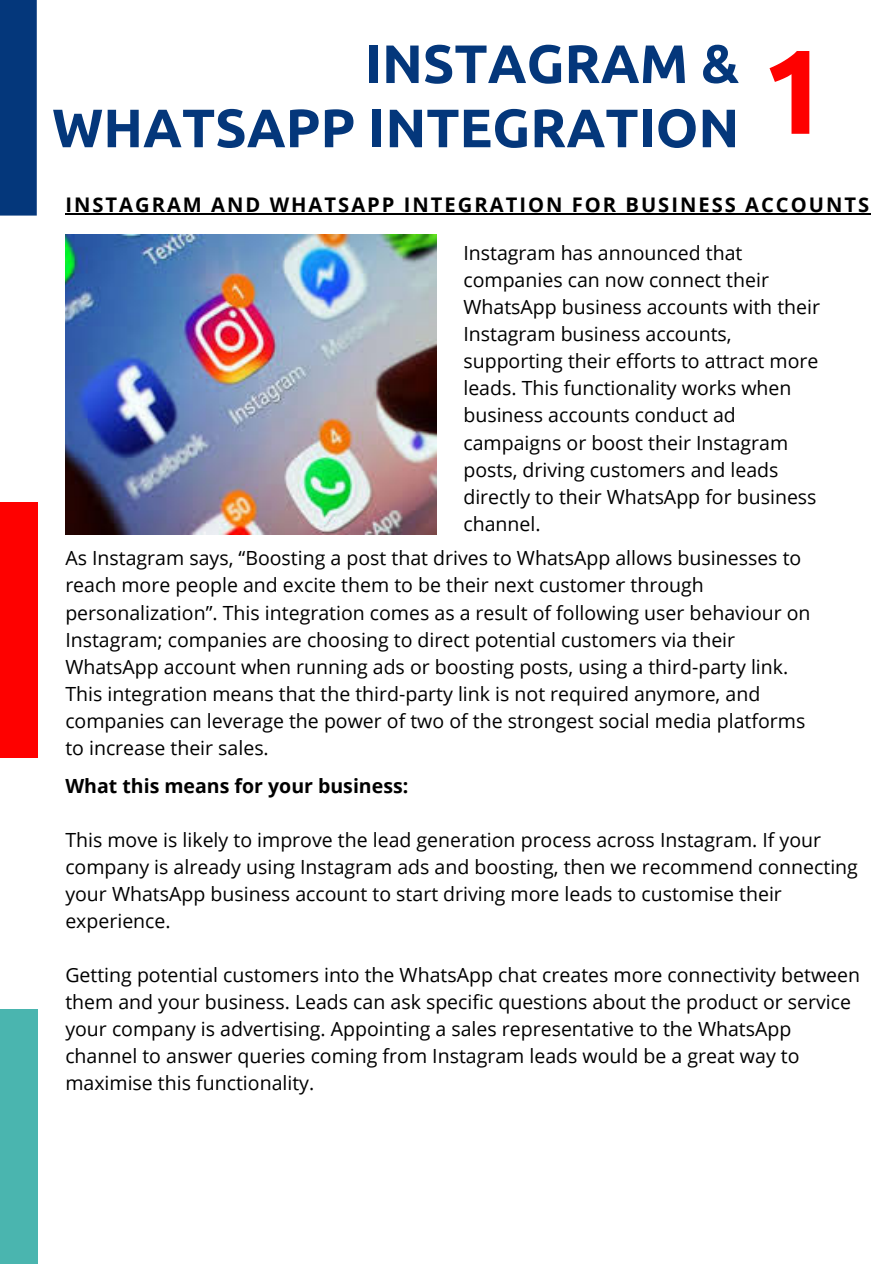
<style>
.page{position:relative;width:894px;height:1264px;background:#fff}
.page>*{position:absolute;margin:0;border:0;box-sizing:border-box;transform-origin:0 0}
.t1{font:700 119.4px "Ubuntu";color:#fe0100}
.t2{font:700 54px/64.2px "Ubuntu";color:#04377b;text-align:right}
.t3{font:700 20.1px "Open Sans";letter-spacing:.1em;color:#000}
.t4{font:19.5px/27px "Open Sans";color:#000}
.t5{font:700 19.5px "Open Sans";color:#000}
</style>
<div class="page">
<div style="left:0;top:0;width:37px;height:215px;background:#04377b"></div>
<div style="left:0;top:502px;width:37px;height:256px;background:#fe0100"></div>
<div style="left:0;top:1008px;width:37px;height:255px;background:#4ab5af"></div>
<img style="left:65px;top:235px;width:371px;height:299px">
<hr style="left:65px;top:213px;width:806px;height:1px;background:#000">
<p class="t2" style="left:52px;top:31px;width:688px">INSTAGRAM &amp;<br>WHATSAPP INTEGRATION</p>
<p class="t1" style="left:761px;top:22px;width:69px">1</p>
<p class="t3" style="left:65px;top:191px;width:805px">INSTAGRAM AND WHATSAPP INTEGRATION FOR BUSINESS ACCOUNTS</p>
<p class="t4" style="left:463px;top:239px;width:358px">Instagram has announced that companies can now connect their<br>WhatsApp business accounts with their<br>Instagram business accounts, supporting their efforts to attract more leads. This functionality works when business accounts conduct ad campaigns or boost their Instagram posts, driving customers and leads directly to their WhatsApp for business channel.</p>
<p class="t4" style="left:65px;top:544px;width:746px">As Instagram says, “Boosting a post that drives to WhatsApp allows businesses to reach more people and excite them to be their next customer through personalization”. This integration comes as a result of following user behaviour on Instagram; companies are choosing to direct potential customers via their WhatsApp account when running ads or boosting posts, using a third-party link.<br>This integration means that the third-party link is not required anymore, and companies can leverage the power of two of the strongest social media platforms to increase their sales.</p>
<p class="t5" style="left:65px;top:772px;width:344px">What this means for your business:</p>
<p class="t4" style="left:65px;top:826px;width:793px">This move is likely to improve the lead generation process across Instagram. If your company is already using Instagram ads and boosting, then we recommend connecting your WhatsApp business account to start driving more leads to customise their experience.</p>
<p class="t4" style="left:65px;top:961px;width:796px">Getting potential customers into the WhatsApp chat creates more connectivity between them and your business. Leads can ask specific questions about the product or service your company is advertising. Appointing a sales representative to the WhatsApp channel to answer queries coming from Instagram leads would be a great way to maximise this functionality.</p>
</div>
